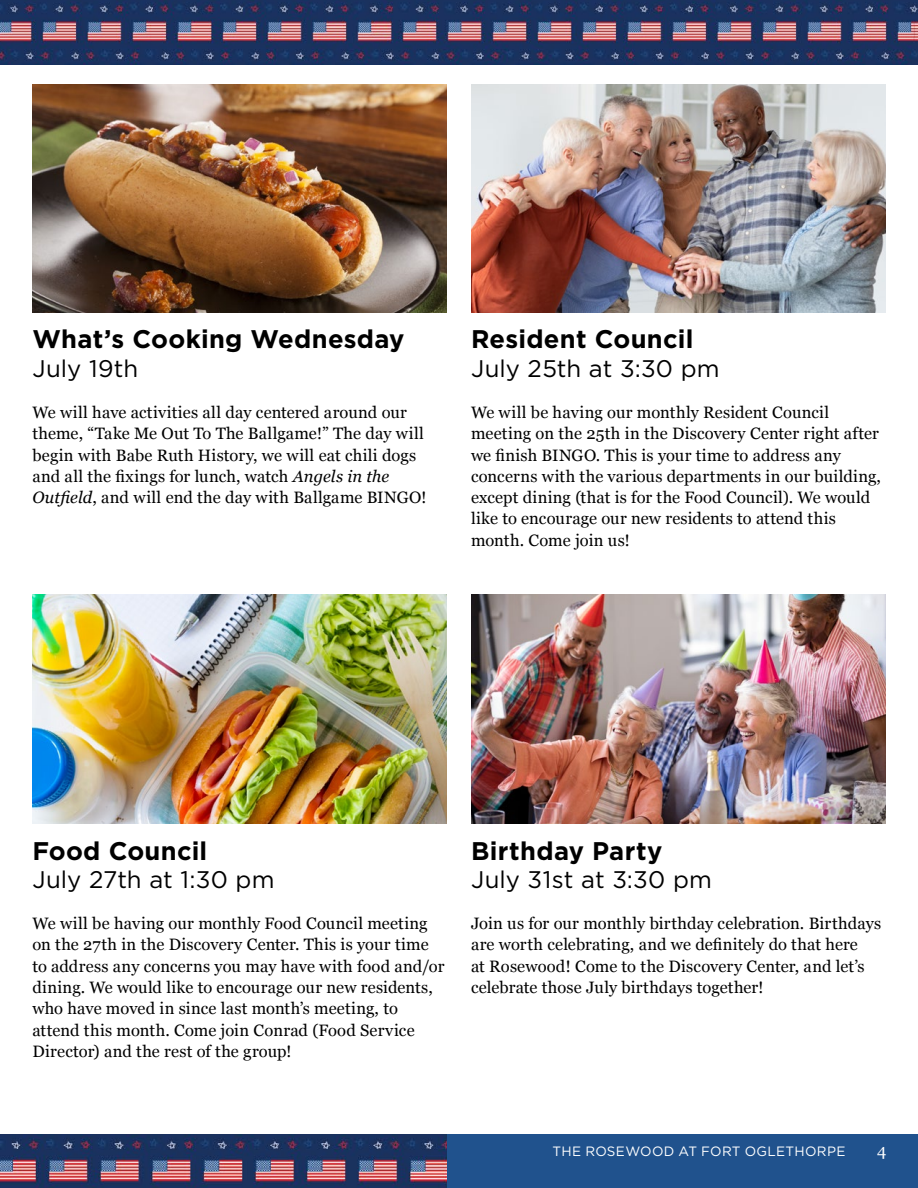
<style>
.page{position:relative;width:918px;height:1188px;background:#fff}
.page>*{position:absolute;margin:0;border:0;box-sizing:border-box;transform-origin:0 0}
.t1{font:700 25.5px "Gotham";letter-spacing:.01em;color:#000}
.t2{font:24px "Gotham";letter-spacing:.005em;color:#000}
.t3{font:16.5px/21.3px "Georgia";letter-spacing:.01em;color:#000}
.t4{font:16.5px "Georgia";color:#fff}
.t5{font:13.5px "Gotham";letter-spacing:.02em;color:#fff}
.s1{font-style:italic}
</style>
<div class="page">
<img style="left:0;top:1135px;width:447px;height:53px">
<div style="left:447px;top:1135px;width:471px;height:53px;background:#20528d"></div>
<img style="left:0;top:0;width:918px;height:65px">
<img style="left:32px;top:84px;width:415px;height:229px">
<img style="left:471px;top:84px;width:415px;height:229px">
<img style="left:32px;top:595px;width:415px;height:228px">
<img style="left:471px;top:595px;width:415px;height:228px">
<h1 class="t1" style="left:32px;top:323px;width:374px">What’s Cooking Wednesday</h1>
<h2 class="t2" style="left:32px;top:353px;width:107px">July 19th</h2>
<p class="t3" style="left:32px;top:401px;width:396px">We will have activities all day centered around our theme, “Take Me Out To The Ballgame!” The day will begin with Babe Ruth History, we will eat chili dogs and all the fixings for lunch, watch <span class="s1">Angels in the Outfield</span>, and will end the day with Ballgame BINGO!</p>
<h1 class="t1" style="left:471px;top:323px;width:224px">Resident Council</h1>
<h2 class="t2" style="left:471px;top:353px;width:250px">July 25th at 3:30 pm</h2>
<p class="t3" style="left:471px;top:401px;width:412px">We will be having our monthly Resident Council meeting on the 25th in the Discovery Center right after we finish BINGO. This is your time to address any concerns with the various departments in our building, except dining (that is for the Food Council). We would like to encourage our new residents to attend this month. Come join us!</p>
<h1 class="t1" style="left:32px;top:834px;width:176px">Food Council</h1>
<h2 class="t2" style="left:32px;top:864px;width:244px">July 27th at 1:30 pm</h2>
<p class="t3" style="left:32px;top:912px;width:414px">We will be having our monthly Food Council meeting on the 27th in the Discovery Center. This is your time to address any concerns you may have with food and/or dining. We would like to encourage our new residents, who have moved in since last month’s meeting, to attend this month. Come join Conrad (Food Service Director) and the rest of the group!</p>
<h1 class="t1" style="left:471px;top:834px;width:193px">Birthday Party</h1>
<h2 class="t2" style="left:471px;top:864px;width:242px">July 31st at 3:30 pm</h2>
<p class="t3" style="left:471px;top:912px;width:412px">Join us for our monthly birthday celebration. Birthdays are worth celebrating, and we definitely do that here<br>at Rosewood! Come to the Discovery Center, and let’s celebrate those July birthdays together!</p>
<p class="t5" style="left:553px;top:1143px;width:294px">THE ROSEWOOD AT FORT OGLETHORPE</p>
<p class="t4" style="left:877px;top:1138px;width:11px">4</p>
</div>
